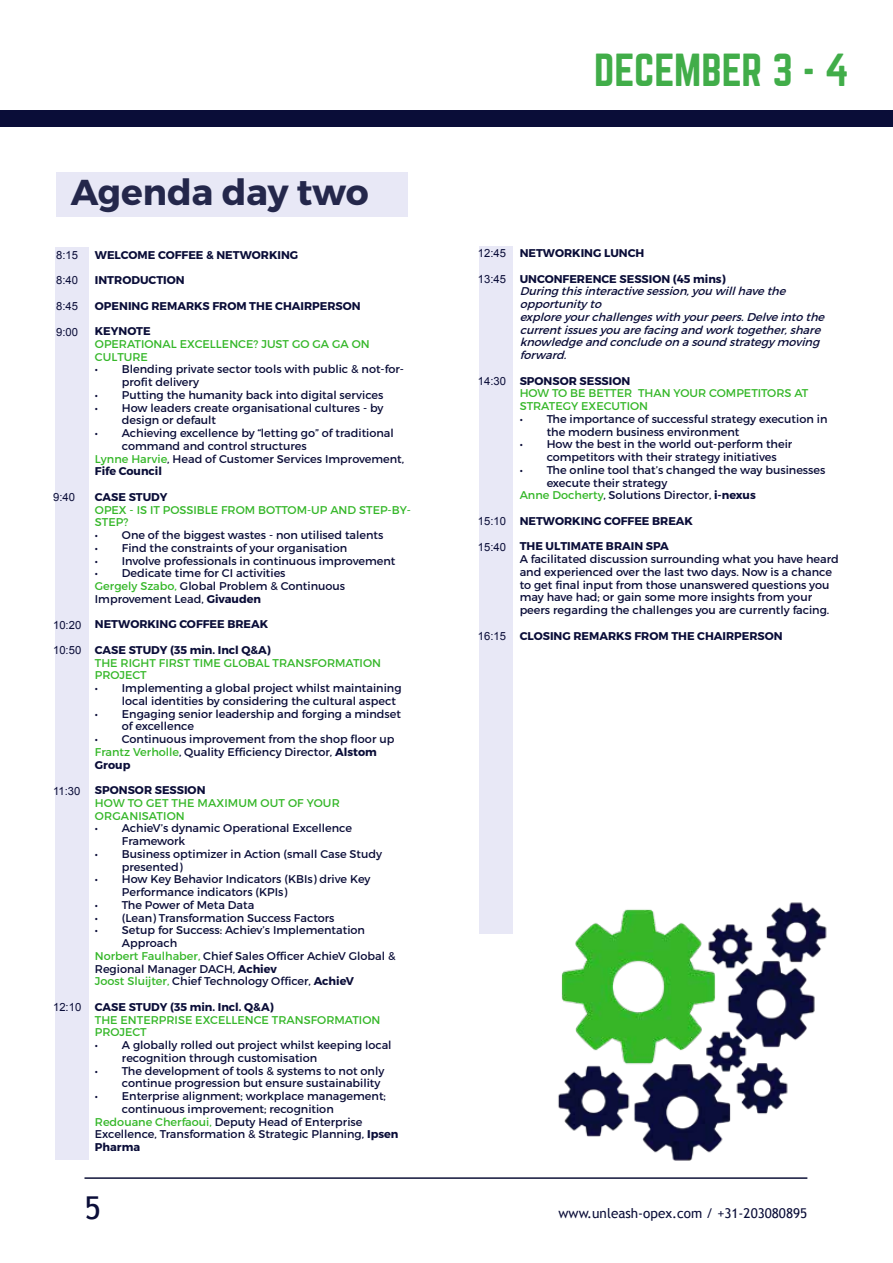
<style>
.page{position:relative;width:893px;height:1263px;background:#fff}
.page>*{position:absolute;margin:0;border:0;box-sizing:border-box;transform-origin:0 0}
.t1{font:40.5px "Norwester";color:#41ad49}
.t2{font:700 36px "Montserrat";color:#0e1238}
.t3{font:31.5px "Trebuchet MS";color:#0a0d38}
.t4{font:13.5px "Trebuchet MS";color:#0a0d38}
.t5{font:11.25px/12.8px "Montserrat";color:#0a0d38}
.t6{font:700 11.25px "Montserrat";color:#0a0d38}
.t7{font:11.25px/12.8px "Montserrat";color:#35b729}
.t8{font:italic 11.25px/12.8px "Montserrat";color:#0a0d38}
.t9{font:11.25px "Arial";color:#0a0d38}
.s1{color:#35b729}
.s2{font-weight:700}
</style>
<div class="page">
<div style="left:0;top:110px;width:893px;height:17px;background:#0a0d38"></div>
<hr style="left:84px;top:1177px;width:723px;height:2px;background:#0e1238">
<div style="left:56px;top:172px;width:351px;height:45px;background:#e8e8f6"></div>
<div style="left:55px;top:247px;width:34px;height:912px;background:#e8e8f6"></div>
<div style="left:479px;top:247px;width:34px;height:687px;background:#e8e8f6"></div>
<img style="left:558px;top:902px;width:269px;height:258px">
<h2 class="t2" style="left:71px;top:170px;width:299px">Agenda day two</h2>
<p class="t9" style="left:56px;top:248px;width:23px">8:15</p>
<p class="t9" style="left:56px;top:273px;width:23px">8:40</p>
<p class="t9" style="left:56px;top:299px;width:23px">8:45</p>
<p class="t9" style="left:56px;top:324px;width:23px">9:00</p>
<p class="t6" style="left:95px;top:248px;width:205px">WELCOME COFFEE &amp; NETWORKING</p>
<p class="t6" style="left:95px;top:273px;width:91px">INTRODUCTION</p>
<p class="t6" style="left:95px;top:299px;width:267px">OPENING REMARKS FROM THE CHAIRPERSON</p>
<p class="t6" style="left:95px;top:324px;width:57px">KEYNOTE</p>
<p class="t7" style="left:95px;top:338px;width:276px">OPERATIONAL EXCELLENCE? JUST GO GA GA ON<br>CULTURE</p>
<p class="t5" style="left:122px;top:363px;width:284px;text-indent:-27px">• Blending private sector tools with public &amp; not-for&shy;profit delivery</p>
<p class="t5" style="left:95px;top:389px;width:290px">• Putting the humanity back into digital services</p>
<p class="t5" style="left:122px;top:401px;width:263px;text-indent:-27px">• How leaders create organisational cultures - by design or default</p>
<p class="t5" style="left:95px;top:427px;width:300px">• Achieving excellence by “letting go” of traditional</p>
<p class="t5" style="left:122px;top:439px;width:186px">command and control structures</p>
<p class="t5" style="left:95px;top:452px;width:311px"><span class="s1">Lynne Harvie</span>, Head of Customer Services Improvement,</p>
<p class="t6" style="left:95px;top:464px;width:69px">Fife Council</p>
<p class="t6" style="left:95px;top:490px;width:74px">CASE STUDY</p>
<p class="t7" style="left:95px;top:503px;width:318px">OPEX - IS IT POSSIBLE FROM BOTTOM-UP AND STEP-BY-<br>STEP?</p>
<p class="t5" style="left:95px;top:529px;width:290px">• One of the biggest wastes - non utilised talents</p>
<p class="t5" style="left:95px;top:541px;width:254px">• Find the constraints of your organisation</p>
<p class="t5" style="left:95px;top:554px;width:302px">• Involve professionals in continuous improvement</p>
<p class="t5" style="left:95px;top:567px;width:252px">• Dedicate time for CI activities<br><span class="s1">Gergely Szabo,</span> Global Problem &amp; Continuous<br>Improvement Lead, <span class="s2">Givauden</span></p>
<p class="t6" style="left:95px;top:617px;width:175px">NETWORKING COFFEE BREAK</p>
<p class="t6" style="left:95px;top:643px;width:178px">CASE STUDY (35 min. Incl Q&amp;A)</p>
<p class="t7" style="left:95px;top:656px;width:288px">THE RIGHT FIRST TIME GLOBAL TRANSFORMATION<br>PROJECT</p>
<p class="t5" style="left:122px;top:682px;width:281px;text-indent:-27px">• Implementing a global project whilst maintaining local identities by considering the cultural aspect</p>
<p class="t5" style="left:122px;top:707px;width:281px;text-indent:-27px">• Engaging senior leadership and forging a mindset of excellence</p>
<p class="t5" style="left:95px;top:733px;width:301px">• Continuous improvement from the shop floor up<br><span class="s1">Frantz Verholle</span>, Quality Efficiency Director, <span class="s2">Alstom<br>Group</span></p>
<p class="t6" style="left:95px;top:783px;width:112px">SPONSOR SESSION</p>
<p class="t7" style="left:95px;top:796px;width:246px">HOW TO GET THE MAXIMUM OUT OF YOUR<br>ORGANISATION</p>
<p class="t5" style="left:122px;top:822px;width:232px;text-indent:-27px">• AchieV’s dynamic Operational Excellence<br>Framework</p>
<p class="t5" style="left:122px;top:847px;width:262px;text-indent:-27px">• Business optimizer in Action (small Case Study presented)</p>
<p class="t5" style="left:122px;top:873px;width:250px;text-indent:-27px">• How Key Behavior Indicators (KBIs) drive Key<br>Performance indicators (KPIs)</p>
<p class="t5" style="left:95px;top:898px;width:161px">• The Power of Meta Data</p>
<p class="t5" style="left:95px;top:911px;width:241px">• (Lean) Transformation Success Factors</p>
<p class="t5" style="left:95px;top:924px;width:272px">• Setup for Success: Achiev’s Implementation</p>
<p class="t5" style="left:122px;top:937px;width:57px">Approach</p>
<p class="t5" style="left:95px;top:949px;width:302px"><span class="s1">Norbert Faulhaber,</span> Chief Sales Officer AchieV Global &amp;</p>
<p class="t5" style="left:95px;top:962px;width:183px">Regional Manager DACH, <span class="s2">Achiev</span></p>
<p class="t5" style="left:95px;top:975px;width:261px"><span class="s1">Joost Sluijter,</span> Chief Technology Officer, <span class="s2">AchieV</span></p>
<p class="t6" style="left:95px;top:1000px;width:180px">CASE STUDY (35 min. Incl. Q&amp;A)</p>
<p class="t7" style="left:95px;top:1013px;width:287px">THE ENTERPRISE EXCELLENCE TRANSFORMATION<br>PROJECT</p>
<p class="t5" style="left:122px;top:1039px;width:271px;text-indent:-27px">• A globally rolled out project whilst keeping local recognition through customisation</p>
<p class="t5" style="left:122px;top:1064px;width:264px;text-indent:-27px">• The development of tools &amp; systems to not only continue progression but ensure sustainability</p>
<p class="t5" style="left:95px;top:1090px;width:293px">• Enterprise alignment; workplace management;</p>
<p class="t5" style="left:122px;top:1102px;width:213px">continuous improvement; recognition</p>
<p class="t5" style="left:95px;top:1115px;width:269px"><span class="s1">Redouane Cherfaoui,</span> Deputy Head of Enterprise</p>
<p class="t5" style="left:95px;top:1128px;width:305px">Excellence, Transformation &amp; Strategic Planning, <span class="s2">Ipsen</span></p>
<p class="t6" style="left:95px;top:1140px;width:47px">Pharma</p>
<p class="t9" style="left:53px;top:490px;width:23px">9:40</p>
<p class="t9" style="left:53px;top:617px;width:30px">10:20</p>
<p class="t9" style="left:53px;top:643px;width:30px">10:50</p>
<p class="t9" style="left:53px;top:783px;width:29px">11:30</p>
<p class="t9" style="left:53px;top:1000px;width:30px">12:10</p>
<h1 class="t1" style="left:594px;top:50px;width:256px">DECEMBER 3 - 4</h1>
<p class="t9" style="left:478px;top:246px;width:30px">12:45</p>
<p class="t9" style="left:478px;top:272px;width:30px">13:45</p>
<p class="t9" style="left:478px;top:374px;width:30px">14:30</p>
<p class="t9" style="left:478px;top:514px;width:30px">15:10</p>
<p class="t9" style="left:478px;top:539px;width:30px">15:40</p>
<p class="t9" style="left:478px;top:629px;width:30px">16:15</p>
<p class="t6" style="left:520px;top:246px;width:126px">NETWORKING LUNCH</p>
<p class="t6" style="left:520px;top:272px;width:208px">UNCONFERENCE SESSION (45 mins)</p>
<p class="t8" style="left:520px;top:285px;width:310px">During thisinteractivesession,you willhavethe opportunityto<br>exploreyourchallengeswith yourpeers.Delveinto the currentissuesyou arefacing and worktogether,share knowledgeand concludeon asound strategymoving forward.</p>
<p class="t6" style="left:520px;top:374px;width:112px">SPONSOR SESSION</p>
<p class="t7" style="left:520px;top:387px;width:290px">HOW TO BE BETTER THAN YOUR COMPETITORS AT<br>STRATEGY EXECUTION</p>
<p class="t5" style="left:547px;top:412px;width:282px;text-indent:-27px">• The importance of successful strategy execution in the modern business environment</p>
<p class="t5" style="left:547px;top:438px;width:247px;text-indent:-27px">• How the best in the world out-perform their competitors with their strategy initiatives</p>
<p class="t5" style="left:520px;top:463px;width:307px">• The online tool that’s changed the way businesses</p>
<p class="t5" style="left:547px;top:476px;width:122px">execute their strategy</p>
<p class="t5" style="left:520px;top:489px;width:238px"><span class="s1">Anne Docherty</span>, Solutions Director, <span class="s2">i-nexus</span></p>
<p class="t6" style="left:520px;top:514px;width:175px">NETWORKING COFFEE BREAK</p>
<p class="t6" style="left:520px;top:539px;width:151px">THE ULTIMATE BRAIN SPA</p>
<p class="t5" style="left:520px;top:553px;width:321px">A facilitated discussion surrounding what you have heard and experienced over the last two days. Now is a chance to get final input from those unanswered questions you may have had; or gain some more insights from your peers regarding the challenges you are currently facing.</p>
<p class="t6" style="left:520px;top:629px;width:265px">CLOSING REMARKS FROM THE CHAIRPERSON</p>
<h3 class="t3" style="left:84px;top:1190px;width:18px">5</h3>
<p class="t4" style="left:559px;top:1205px;width:250px">www.unleash-opex.com / +31-203080895</p>
</div>
